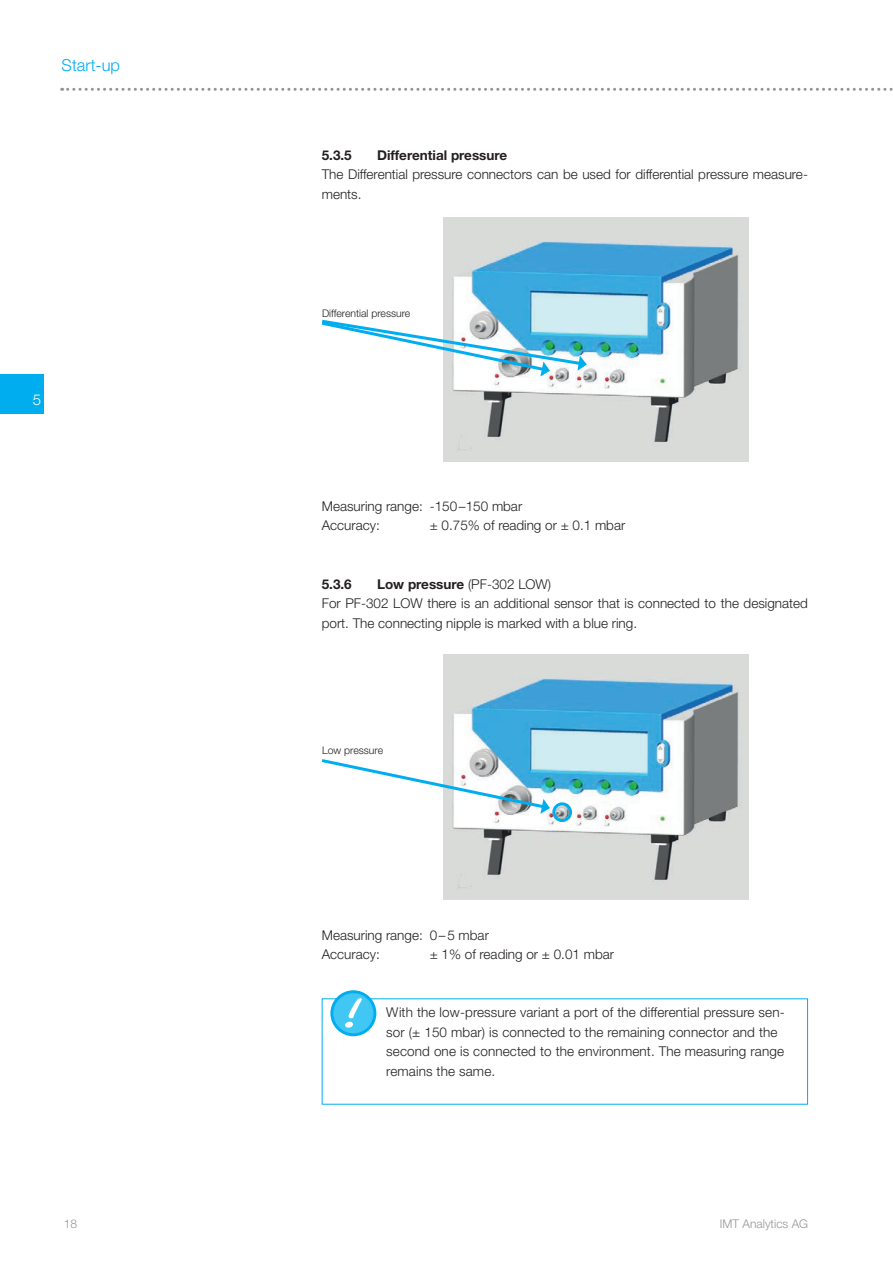
<style>
.page{position:relative;width:893px;height:1263px;background:#fff}
.page>*{position:absolute;margin:0;border:0;box-sizing:border-box;transform-origin:0 0}
.t1{font:300 16.5px "Helvetica Neue LT Pro";color:#00aeef}
.t2{font:300 15px "Helvetica Neue LT Pro";color:#fff}
.t3{font:300 13.5px/19.5px "Helvetica Neue LT Pro";color:#231f20}
.t4{font:700 13.5px "Helvetica Neue LT Pro";color:#231f20}
.t5{font:300 12px "Helvetica Neue LT Pro";color:#939598}
.t6{font:300 10.5px "Helvetica Neue LT Pro";color:#231f20}
.s1{font-weight:700}
</style>
<div class="page">
<svg style="left:62px;top:88px;width:831px;height:3px"></svg>
<div style="left:0;top:374px;width:43px;height:39px;background:#00aeef"></div>
<img style="left:444px;top:217px;width:305px;height:245px">
<svg style="left:321px;top:318px;width:266px;height:59px"></svg>
<img style="left:444px;top:655px;width:305px;height:244px">
<svg style="left:321px;top:757px;width:229px;height:57px"></svg>
<div style="left:552px;top:802px;width:20px;height:20px;border:3px solid #00aeef;border-radius:50%"></div>
<div style="left:332px;top:992px;width:43px;height:43px;background:#40c7f4;border-radius:50%"></div>
<div style="left:330px;top:990px;width:46px;height:46px;border:3px solid #00aeef;border-radius:50%"></div>
<svg style="left:345px;top:998px;width:17px;height:30px"></svg>
<p class="t1" style="left:62px;top:55px;width:60px">Start-up</p>
<p class="t2" style="left:33px;top:390px;width:10px">5</p>
<p class="t5" style="left:64px;top:1217px;width:15px">18</p>
<p class="t4" style="left:322px;top:146px;width:32px">5.3.5</p>
<p class="t4" style="left:377px;top:146px;width:132px">Differential pressure</p>
<p class="t3" style="left:322px;top:164px;width:488px">The Differential pressure connectors can be used for differential pressure measure&shy;ments.</p>
<p class="t6" style="left:322px;top:307px;width:90px">Differential pressure</p>
<p class="t3" style="left:322px;top:496px;width:202px">Measuring range: -150–150 mbar<br>Accuracy:</p>
<p class="t3" style="left:430px;top:515px;width:197px">± 0.75% of reading or ± 0.1 mbar</p>
<p class="t3" style="left:322px;top:574px;width:488px;text-indent:55px"><span class="s1">Low pressure</span> (PF-302 LOW)<br>For PF-302 LOW there is an additional sensor that is connected to the designated port. The connecting nipple is marked with a blue ring.</p>
<p class="t4" style="left:322px;top:575px;width:32px">5.3.6</p>
<p class="t6" style="left:322px;top:744px;width:63px">Low pressure</p>
<p class="t3" style="left:322px;top:925px;width:169px">Measuring range: 0–5 mbar<br>Accuracy:</p>
<p class="t3" style="left:430px;top:944px;width:186px">± 1% of reading or ± 0.01 mbar</p>
<p class="t3" style="left:386px;top:1002px;width:400px">With the low-pressure variant a port of the differential pressure sen&shy;sor (± 150 mbar) is connected to the remaining connector and the second one is connected to the environment. The measuring range remains the same.</p>
<p class="t5" style="left:720px;top:1217px;width:90px">IMT Analytics AG</p>
</div>
